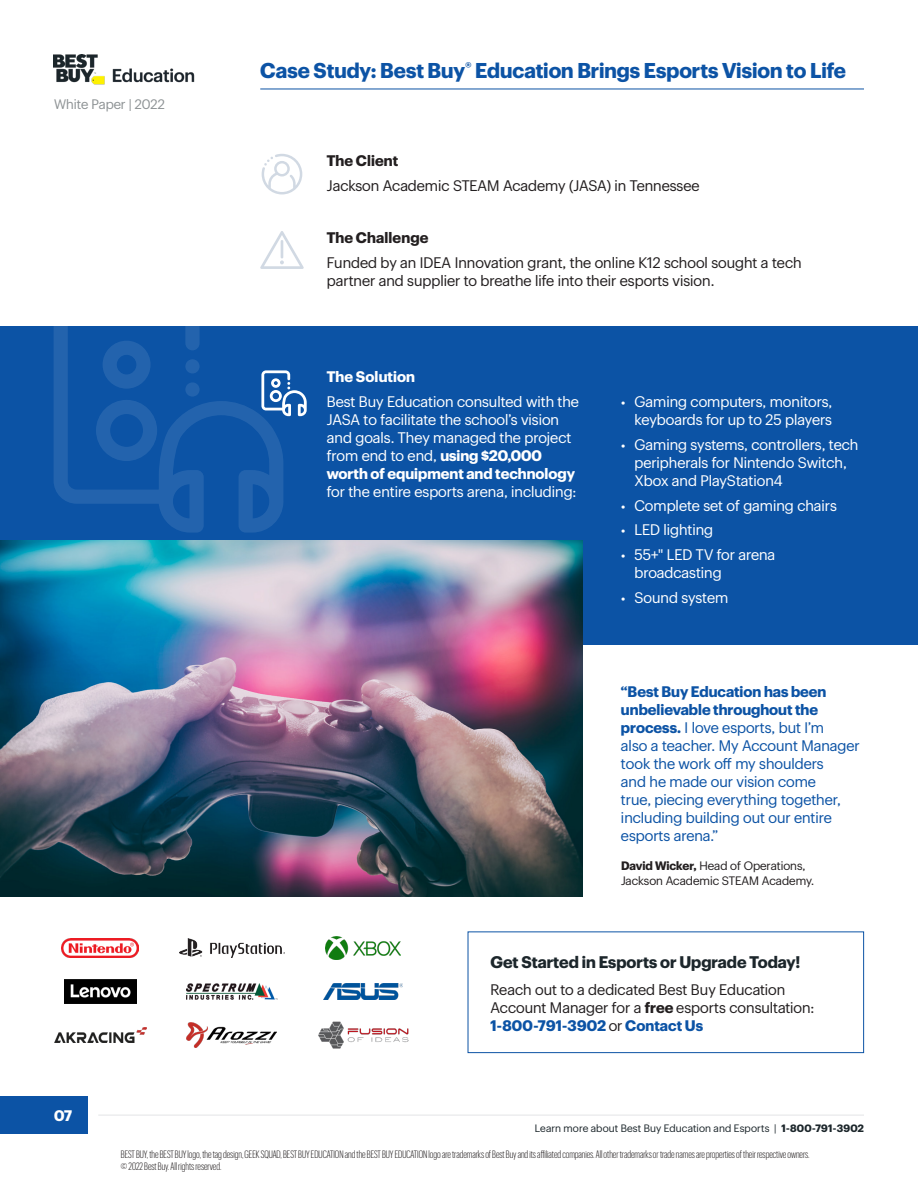
<style>
.page{position:relative;width:918px;height:1188px;background:#fff}
.page>*{position:absolute;margin:0;border:0;box-sizing:border-box;transform-origin:0 0}
.t1{font:700 21px "Human BBY 75";color:#0c53a5}
.t2{font:700 16.5px "Human BBY 75";color:#1c262b}
.t3{font:15px/18px "Human BBY 55";color:#fff}
.t4{font:15px/18px "Human BBY 55";color:#231f20}
.t5{font:15px/18px "Human BBY 55";color:#0c53a5}
.t6{font:700 15px "Human BBY 75";letter-spacing:.01em;color:#231f20}
.t7{font:700 15px "Human BBY 75";letter-spacing:.01em;color:#fff}
.t8{font:13.5px "Human BBY 55";color:#8e9395}
.t9{font:12px/15px "Human BBY 55";color:#231f20}
.t10{font:300 10.5px/12.6px "Human BBY Condensed 47";color:#231f20}
.t11{font:10.5px "Human BBY 55";letter-spacing:.015em;color:#1c262b}
.s1{font-family:"Human BBY 75";font-weight:700}
.s2{font-family:"Myriad Pro"}
.s3{font-family:"Human BBY 75";font-weight:700;color:#0c53a5}
</style>
<div class="page">
<div style="left:0;top:326px;width:918px;height:319px;background:#0c53a5"></div>
<div style="left:0;top:1096px;width:88px;height:38px;background:#0c53a5"></div>
<hr style="left:98px;top:1115px;width:766px;height:1px;background:#e3e4e6">
<hr style="left:260px;top:89px;width:604px;height:1px;background:#0c53a5">
<img style="left:54px;top:54px;width:141px;height:31px">
<svg style="left:262px;top:154px;width:40px;height:40px"></svg>
<svg style="left:260px;top:231px;width:44px;height:38px"></svg>
<div style="left:468px;top:932px;width:396px;height:121px;border:1px solid #0c53a5"></div>
<img style="left:0;top:540px;width:582px;height:357px">
<svg style="left:283px;top:370px;width:24px;height:46px"></svg>
<svg style="left:54px;top:326px;width:229px;height:207px"></svg>
<img style="left:64px;top:980px;width:73px;height:23px">
<img style="left:62px;top:938px;width:77px;height:19px">
<img style="left:54px;top:1028px;width:92px;height:14px">
<img style="left:186px;top:984px;width:91px;height:15px">
<img style="left:179px;top:938px;width:105px;height:19px">
<img style="left:187px;top:1022px;width:90px;height:26px">
<img style="left:323px;top:983px;width:80px;height:16px">
<img style="left:325px;top:936px;width:76px;height:23px">
<img style="left:318px;top:1022px;width:91px;height:26px">
<p class="t8" style="left:54px;top:94px;width:112px">White Paper | 2022</p>
<p class="t7" style="left:54px;top:1104px;width:20px">07</p>
<p class="t1" style="left:260px;top:54px;width:587px">Case Study: Best Buy<sup>®</sup> Education Brings Esports Vision to Life</p>
<p class="t6" style="left:327px;top:149px;width:73px">The Client</p>
<p class="t4" style="left:327px;top:175px;width:374px">Jackson Academic STEAM Academy (JASA) in Tennessee</p>
<p class="t6" style="left:327px;top:226px;width:103px">The Challenge</p>
<p class="t4" style="left:327px;top:252px;width:476px">Funded by an IDEA Innovation grant, the online K12 school sought a tech partner and supplier to breathe life into their esports vision.</p>
<p class="t7" style="left:327px;top:365px;width:90px">The Solution</p>
<p class="t3" style="left:327px;top:392px;width:254px">Best Buy Education consulted with the JASA to facilitate the school’s vision and goals. They managed the project from end to end, <span class="s1">using $20,000 worth of equipment and technology </span>for the entire esports arena, including:</p>
<p class="t3" style="left:621px;top:392px;width:213px;text-align:right"><span class="s2">•</span> Gaming computers, monitors, keyboards for up to 25 players</p>
<p class="t3" style="left:634px;top:434px;width:225px;text-indent:-14px"><span class="s2">•</span> Gaming systems, controllers, tech peripherals for Nintendo Switch,<br>Xbox and PlayStation4</p>
<p class="t3" style="left:621px;top:495px;width:217px"><span class="s2">•</span> Complete set of gaming chairs</p>
<p class="t3" style="left:621px;top:520px;width:94px"><span class="s2">•</span> LED lighting</p>
<p class="t3" style="left:634px;top:545px;width:142px;text-indent:-14px"><span class="s2">•</span> 55+" LED TV for arena broadcasting</p>
<p class="t3" style="left:621px;top:587px;width:109px"><span class="s2">•</span> Sound system</p>
<p class="t5" style="left:621px;top:681px;width:240px"><span class="s1">“Best Buy Education has been unbelievable throughout the process.</span> I love esports, but I’m<br>also a teacher. My Account Manager took the work off my shoulders<br>and he made our vision come<br>true, piecing everything together, including building out our entire esports arena.”</p>
<p class="t9" style="left:621px;top:857px;width:195px"><span class="s1">David Wicker,</span> Head of Operations,<br>Jackson Academic STEAM Academy.</p>
<p class="t2" style="left:490px;top:950px;width:311px">Get Started in Esports or Upgrade Today!</p>
<p class="t4" style="left:490px;top:979px;width:326px">Reach out to a dedicated Best Buy Education<br>Account Manager for a <span class="s1">free</span> esports consultation:<br><span class="s3">1-800-791-3902</span> or <span class="s3">Contact Us</span></p>
<p class="t11" style="left:535px;top:1120px;width:331px">Learn more about Best Buy Education and Esports | <span class="s1">1-800-791-3902</span></p>
<p class="t10" style="left:121px;top:1147px;width:690px">BEST BUY, the BEST BUY logo, the tag design, GEEK SQUAD, BEST BUY EDUCATION and the BEST BUY EDUCATION logo are trademarks of Best Buy and its affiliated companies. All other trademarks or trade names are properties of their respective owners. © 2022 Best Buy. All rights reserved.</p>
</div>
